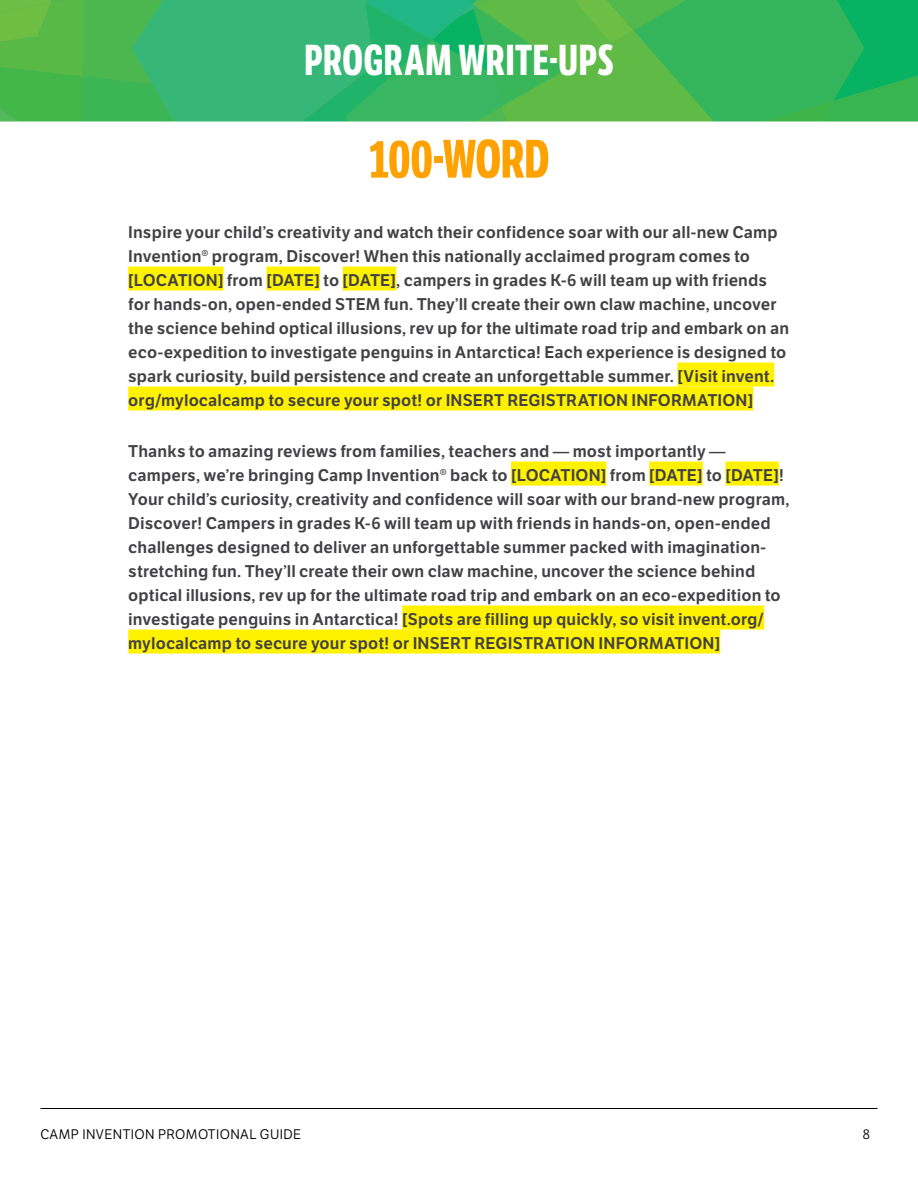
<style>
.page{position:relative;width:918px;height:1188px;background:#fff}
.page>*{position:absolute;margin:0;border:0;box-sizing:border-box;transform-origin:0 0}
.t1{font:700 52.5px "LFT Etica Compressed";letter-spacing:-.01em;color:#ffa200}
.t2{font:700 42px "LFT Etica Compressed";letter-spacing:.015em;color:#fff}
.t3{font:16.5px/24px "LFT Etica SB";letter-spacing:.005em;color:#414042}
.t4{font:13.5px "LFT Etica";letter-spacing:.03em;color:#000}
</style>
<div class="page">
<hr style="left:40px;top:1108px;width:838px;height:1px;background:#000">
<svg style="left:0;top:0;width:918px;height:122px;background:#3eb75d"></svg>
<div style="left:128px;top:267px;width:96px;height:24px;background:#fff200"></div>
<div style="left:266px;top:267px;width:54px;height:24px;background:#fff200"></div>
<div style="left:343px;top:267px;width:53px;height:24px;background:#fff200"></div>
<div style="left:677px;top:363px;width:97px;height:24px;background:#fff200"></div>
<div style="left:128px;top:387px;width:625px;height:24px;background:#fff200"></div>
<div style="left:511px;top:462px;width:95px;height:24px;background:#fff200"></div>
<div style="left:649px;top:462px;width:54px;height:24px;background:#fff200"></div>
<div style="left:725px;top:462px;width:54px;height:24px;background:#fff200"></div>
<div style="left:402px;top:606px;width:362px;height:24px;background:#fff200"></div>
<div style="left:128px;top:630px;width:592px;height:24px;background:#fff200"></div>
<h2 class="t2" style="left:304px;top:35px;width:311px">PROGRAM WRITE-UPS</h2>
<h1 class="t1" style="left:369px;top:128px;width:182px">100-WORD</h1>
<p class="t3" style="left:128px;top:220px;width:662px">Inspire your child’s creativity and watch their confidence soar with our all-new Camp Invention® program, Discover! When this nationally acclaimed program comes to [LOCATION] from [DATE] to [DATE], campers in grades K-6 will team up with friends for hands-on, open-ended STEM fun. They’ll create their own claw machine, uncover the science behind optical illusions, rev up for the ultimate road trip and embark on an eco-expedition to investigate penguins in Antarctica! Each experience is designed to spark curiosity, build persistence and create an unforgettable summer. [Visit invent. org/mylocalcamp to secure your spot! or INSERT REGISTRATION INFORMATION]</p>
<p class="t3" style="left:128px;top:439px;width:663px">Thanks to amazing reviews from families, teachers and — most importantly — campers, we’re bringing Camp Invention® back to [LOCATION] from [DATE] to [DATE]!<br>Your child’s curiosity, creativity and confidence will soar with our brand-new program, Discover! Campers in grades K-6 will team up with friends in hands-on, open-ended challenges designed to deliver an unforgettable summer packed with imagination&shy;stretching fun. They’ll create their own claw machine, uncover the science behind optical illusions, rev up for the ultimate road trip and embark on an eco-expedition to investigate penguins in Antarctica! [Spots are filling up quickly, so visit invent.org/ mylocalcamp to secure your spot! or INSERT REGISTRATION INFORMATION]</p>
<p class="t4" style="left:40px;top:1126px;width:262px">CAMP INVENTION PROMOTIONAL GUIDE</p>
<p class="t4" style="left:863px;top:1126px;width:9px">8</p>
</div>
